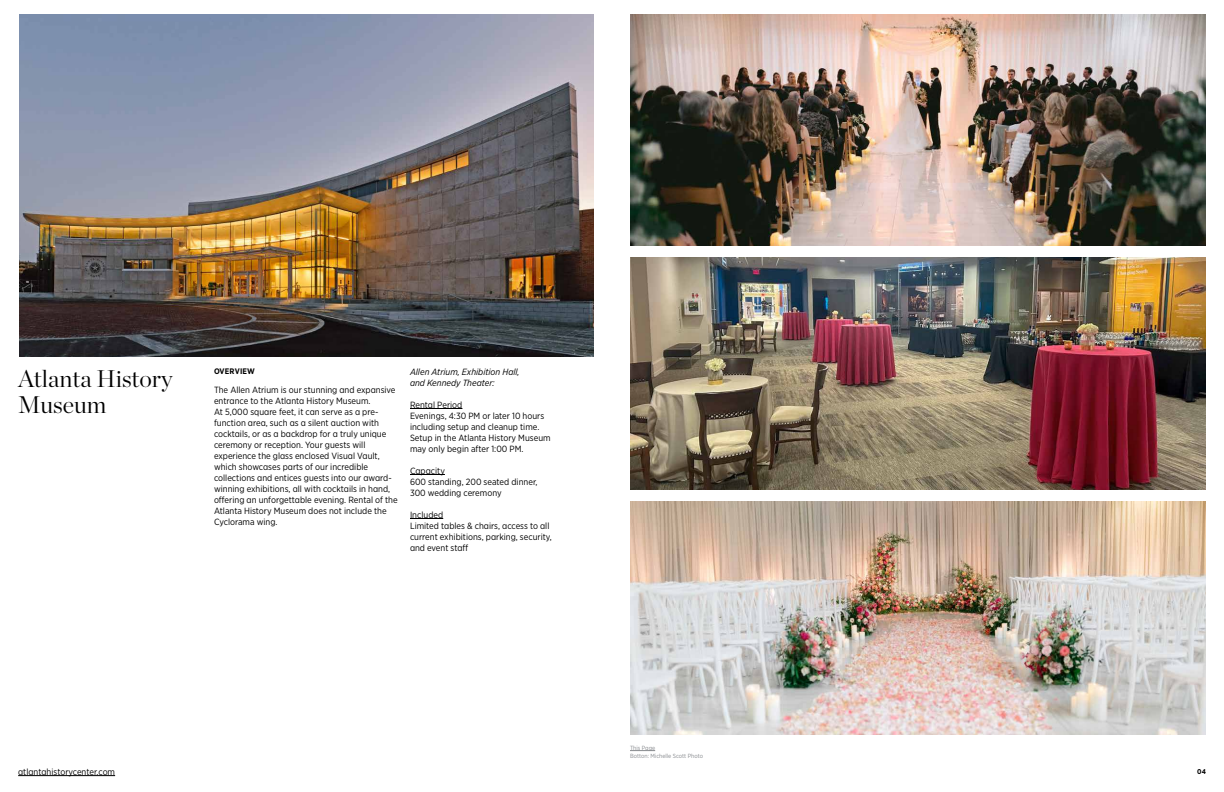
<style>
.page{position:relative;width:1224px;height:792px;background:#fff}
.page>*{position:absolute;margin:0;border:0;box-sizing:border-box;transform-origin:0 0}
.t1{font:300 24px/26px "Chronicle Display";color:#000}
.t2{font:9px/11px "Gotham Narrow";color:#000}
.t3{font:italic 9px/11px "Gotham Narrow";color:#000}
.t4{font:700 8px "Gotham Narrow";letter-spacing:.02em;color:#000}
.t5{font:700 7px "Gotham Narrow";color:#000}
.t6{font:6px/8px "Gotham Narrow";color:#878a8e}
</style>
<div class="page">
<img style="left:19px;top:15px;width:575px;height:341px">
<img style="left:630px;top:15px;width:576px;height:230px">
<img style="left:630px;top:257px;width:576px;height:233px">
<img style="left:630px;top:502px;width:576px;height:232px">
<svg style="left:630px;top:750px;width:25px;height:1px"></svg>
<hr style="left:18px;top:775px;width:97px;height:1px;background:#000">
<hr style="left:410px;top:408px;width:52px;height:1px;background:#000">
<hr style="left:410px;top:474px;width:35px;height:1px;background:#000">
<hr style="left:410px;top:518px;width:33px;height:1px;background:#000">
<h1 class="t1" style="left:18px;top:363px;width:156px">Atlanta History<br>Museum</h1>
<p class="t4" style="left:214px;top:366px;width:42px">OVERVIEW</p>
<p class="t2" style="left:214px;top:384px;width:185px">The Allen Atrium is our stunning and expansive entrance to the Atlanta History Museum.<br>At 5,000 square feet, it can serve as a pre&shy;function area, such as a silent auction with cocktails, or as a backdrop for a truly unique ceremony or reception. Your guests will experience the glass enclosed Visual Vault, which showcases parts of our incredible collections and entices guests into our award&shy;winning exhibitions, all with cocktails in hand, offering an unforgettable evening. Rental of the Atlanta History Museum does not include the Cyclorama wing.</p>
<p class="t3" style="left:410px;top:366px;width:111px">Allen Atrium, Exhibition Hall, and Kennedy Theater:</p>
<p class="t2" style="left:410px;top:399px;width:142px">Rental Period<br>Evenings, 4:30 PM or later 10 hours including setup and cleanup time.<br>Setup in the Atlanta History Museum may only begin after 1:00 PM.</p>
<p class="t2" style="left:410px;top:465px;width:129px">Capacity<br>600 standing, 200 seated dinner,<br>300 wedding ceremony</p>
<p class="t2" style="left:410px;top:509px;width:143px">Included<br>Limited tables &amp; chairs, access to all current exhibitions, parking, security, and event staff</p>
<p class="t6" style="left:630px;top:744px;width:75px">This Page<br>Botton: Michelle Scott Photo</p>
<p class="t2" style="left:18px;top:766px;width:98px">atlantahistorycenter.com</p>
<p class="t5" style="left:1197px;top:767px;width:10px">04</p>
</div>
